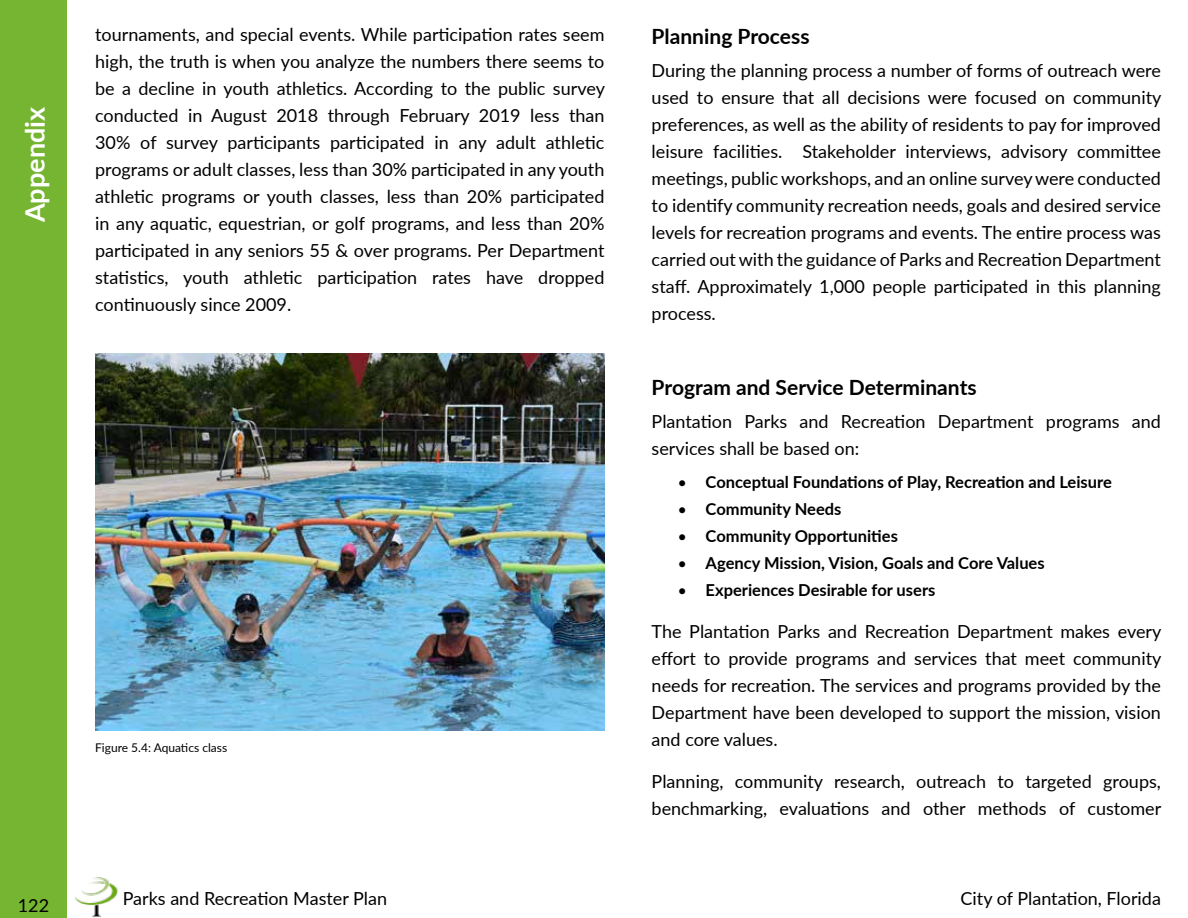
<style>
.page{position:relative;width:1188px;height:918px;background:#fff}
.page>*{position:absolute;margin:0;border:0;box-sizing:border-box;transform-origin:0 0}
.t1{font:700 27px "Lato";color:#fff}
.t2{font:700 21px "Lato";color:#000}
.t3{font:18px/27px "Lato";color:#000;text-align:justify}
.t4{font:700 16.5px "Lato";color:#000}
.t5{font:12px "Lato";color:#000}
</style>
<div class="page">
<div style="left:0;top:0;width:67px;height:918px;background:#76b531"></div>
<img style="left:74px;top:877px;width:44px;height:40px">
<img style="left:95px;top:353px;width:510px;height:377px">
<h1 class="t1" style="left:15px;top:222px;width:117px;rotate:-90deg">Appendix</h1>
<p class="t3" style="left:95px;top:21px;width:511px">tournaments, and special events. While participation rates seem high, the truth is when you analyze the numbers there seems to be a decline in youth athletics. According to the public survey conducted in August 2018 through February 2019 less than 30% of survey participants participated in any adult athletic programs or adult classes, less than 30% participated in any youth athletic programs or youth classes, less than 20% participated in any aquatic, equestrian, or golf programs, and less than 20% participated in any seniors 55 &amp; over programs. Per Department statistics, youth athletic participation rates have dropped continuously since 2009.</p>
<p class="t2" style="left:652px;top:21px;width:159px">Planning Process</p>
<p class="t3" style="left:652px;top:56px;width:511px">During the planning process a number of forms of outreach were used to ensure that all decisions were focused on community preferences, as well as the ability of residents to pay for improved leisure facilities. Stakeholder interviews, advisory committee meetings, public workshops, and an online survey were conducted to identify community recreation needs, goals and desired service levels for recreation programs and events. The entire process was carried out with the guidance of Parks and Recreation Department staff. Approximately 1,000 people participated in this planning process.</p>
<p class="t5" style="left:95px;top:739px;width:134px">Figure 5.4: Aquatics class</p>
<p class="t2" style="left:652px;top:372px;width:327px">Program and Service Determinants</p>
<p class="t3" style="left:652px;top:407px;width:511px">Plantation Parks and Recreation Department programs and services shall be based on:</p>
<p class="t4" style="left:679px;top:470px;width:435px">• Conceptual Foundations of Play, Recreation and Leisure</p>
<p class="t4" style="left:679px;top:497px;width:164px">• Community Needs</p>
<p class="t4" style="left:679px;top:524px;width:221px">• Community Opportunities</p>
<p class="t4" style="left:679px;top:551px;width:368px">• Agency Mission, Vision, Goals and Core Values</p>
<p class="t4" style="left:679px;top:578px;width:258px">• Experiences Desirable for users</p>
<p class="t3" style="left:652px;top:617px;width:511px">The Plantation Parks and Recreation Department makes every effort to provide programs and services that meet community needs for recreation. The services and programs provided by the Department have been developed to support the mission, vision and core values.</p>
<p class="t3" style="left:652px;top:767px;width:511px">Planning, community research, outreach to targeted groups, benchmarking, evaluations and other methods of customer</p>
<p class="t3" style="left:18px;top:891px;width:33px">122</p>
<p class="t3" style="left:123px;top:885px;width:266px">Parks and Recreation Master Plan</p>
<p class="t3" style="left:961px;top:885px;width:202px">City of Plantation, Florida</p>
</div>
